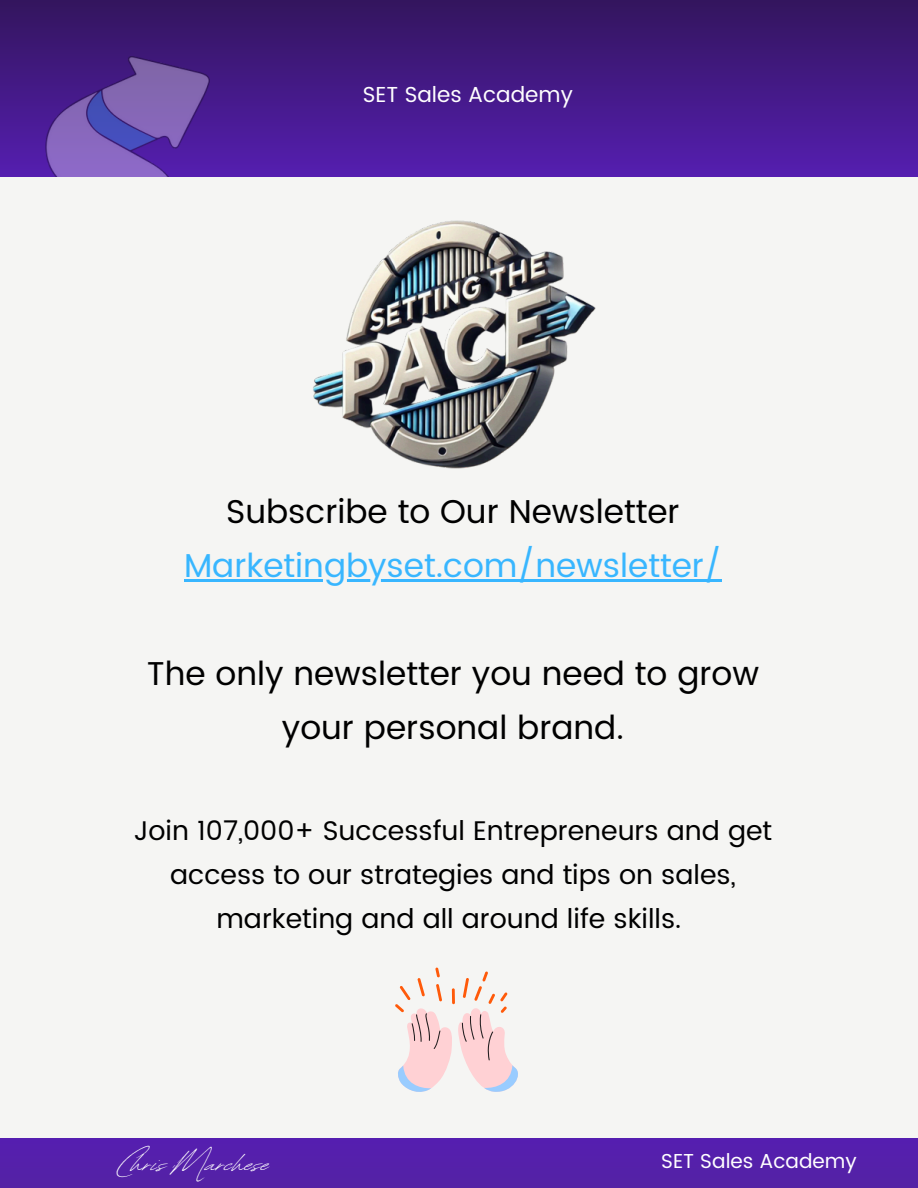
<style>
.page{position:relative;width:918px;height:1188px;background:#f5f5f3}
.page>*{position:absolute;margin:0;border:0;box-sizing:border-box;transform-origin:0 0}
.t1{font:39.15px "Revive 80 Signature";color:#fff}
.t2{font:33px "Poppins";color:#000}
.t3{font:33px "Poppins";color:#38b6ff}
.t4{font:27px/43.8px "Poppins";color:#000;text-align:center}
.t5{font:21.75px "Poppins";color:#fff}
.t6{font:20.25px "Poppins";color:#fff}
</style>
<div class="page">
<div style="left:0;top:0;width:918px;height:177px;background:linear-gradient(to bottom,#33155d,#551eb0)"></div>
<div style="left:0;top:1139px;width:918px;height:49px;background:#5520aa"></div>
<hr style="left:184px;top:579px;width:538px;height:2px;background:#38b6ff">
<img style="left:25px;top:56px;width:185px;height:121px">
<img style="left:313px;top:220px;width:283px;height:249px">
<svg style="left:395px;top:967px;width:123px;height:125px"></svg>
<h3 class="t5" style="left:363px;top:82px;width:212px">SET Sales Academy</h3>
<p class="t2" style="left:226px;top:492px;width:455px">Subscribe to Our Newsletter</p>
<p class="t3" style="left:184px;top:546px;width:539px">Marketingbyset.com/newsletter/</p>
<p class="t2" style="left:147px;top:654px;width:614px">The only newsletter you need to grow</p>
<p class="t2" style="left:282px;top:708px;width:343px">your personal brand.</p>
<p class="t4" style="left:134px;top:809px;width:640px">Join 107,000+ Successful Entrepreneurs and get</p>
<h2 class="t4" style="left:170px;top:853px;width:567px">access to our strategies and tips on sales, marketing and all around life skills.</h2>
<p class="t1" style="left:118px;top:1134px;width:153px">Chris Marchese</p>
<h1 class="t6" style="left:661px;top:1149px;width:197px">SET Sales Academy</h1>
</div>
